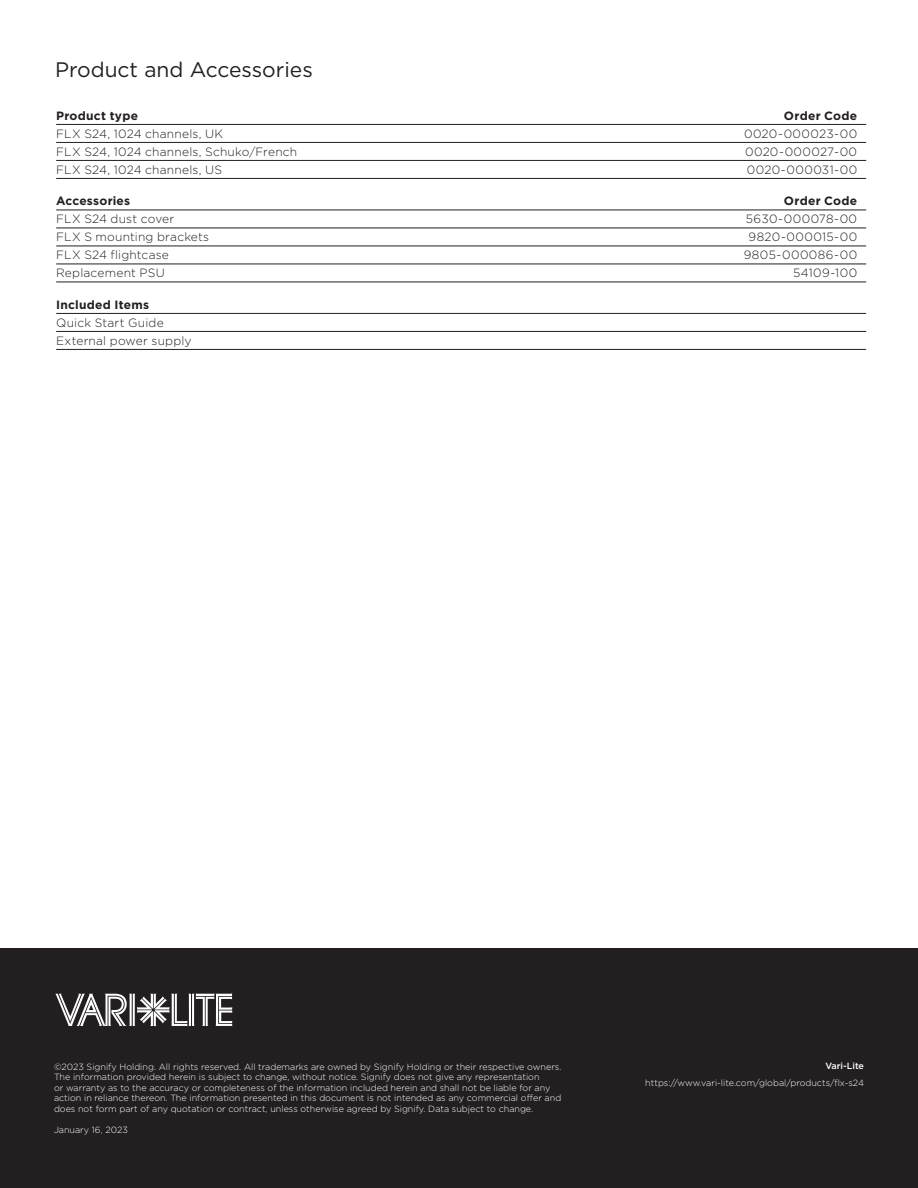
<style>
.page{position:relative;width:918px;height:1188px;background:#fff}
.page>*{position:absolute;margin:0;border:0;box-sizing:border-box;transform-origin:0 0}
.t1{font:21px "Gotham";color:#231f20}
.Order_Code_Text_rule{font:300 12px "Gotham";letter-spacing:.02em;color:#231f20}
.Order_Code_Text_rule-2{font:700 12px "Gotham";letter-spacing:.02em;color:#231f20}
.t2{font:300 9px/10.5px "Gotham";color:#fff}
.t3{font:500 9px "Gotham";color:#fff}
</style>
<div class="page">
<div style="left:0;top:948px;width:918px;height:240px;background:#231f20"></div>
<svg style="left:55px;top:993px;width:177px;height:33px"></svg>
<hr style="left:56px;top:124px;width:810px;height:1px;background:#231f20">
<hr style="left:56px;top:142px;width:810px;height:1px;background:#231f20">
<hr style="left:56px;top:160px;width:810px;height:1px;background:#231f20">
<hr style="left:56px;top:178px;width:810px;height:1px;background:#231f20">
<hr style="left:56px;top:210px;width:810px;height:1px;background:#231f20">
<hr style="left:56px;top:228px;width:810px;height:1px;background:#231f20">
<hr style="left:56px;top:246px;width:810px;height:1px;background:#231f20">
<hr style="left:56px;top:264px;width:810px;height:1px;background:#231f20">
<hr style="left:56px;top:282px;width:810px;height:1px;background:#231f20">
<hr style="left:56px;top:313px;width:810px;height:1px;background:#231f20">
<hr style="left:56px;top:331px;width:810px;height:1px;background:#231f20">
<hr style="left:56px;top:349px;width:810px;height:1px;background:#231f20">
<p class="t1" style="left:55px;top:56px;width:259px">Product and Accessories</p>
<p class="Order_Code_Text_rule-2" style="left:56px;top:108px;width:83px">Product type</p>
<p class="Order_Code_Text_rule-2" style="left:784px;top:108px;width:75px">Order Code</p>
<p class="Order_Code_Text_rule" style="left:56px;top:126px;width:169px">FLX S24, 1024 channels, UK</p>
<p class="Order_Code_Text_rule" style="left:744px;top:126px;width:115px">0020-000023-00</p>
<p class="Order_Code_Text_rule" style="left:56px;top:144px;width:243px">FLX S24, 1024 channels, Schuko/French</p>
<p class="Order_Code_Text_rule" style="left:745px;top:144px;width:114px">0020-000027-00</p>
<p class="Order_Code_Text_rule" style="left:56px;top:162px;width:167px">FLX S24, 1024 channels, US</p>
<p class="Order_Code_Text_rule" style="left:747px;top:162px;width:112px">0020-000031-00</p>
<p class="Order_Code_Text_rule-2" style="left:56px;top:193px;width:75px">Accessories</p>
<p class="Order_Code_Text_rule-2" style="left:784px;top:193px;width:75px">Order Code</p>
<p class="Order_Code_Text_rule" style="left:56px;top:211px;width:120px">FLX S24 dust cover</p>
<p class="Order_Code_Text_rule" style="left:746px;top:211px;width:113px">5630-000078-00</p>
<p class="Order_Code_Text_rule" style="left:56px;top:229px;width:154px">FLX S mounting brackets</p>
<p class="Order_Code_Text_rule" style="left:749px;top:229px;width:110px">9820-000015-00</p>
<p class="Order_Code_Text_rule" style="left:56px;top:247px;width:114px">FLX S24 flightcase</p>
<p class="Order_Code_Text_rule" style="left:744px;top:247px;width:115px">9805-000086-00</p>
<p class="Order_Code_Text_rule" style="left:56px;top:265px;width:110px">Replacement PSU</p>
<p class="Order_Code_Text_rule" style="left:793px;top:265px;width:66px">54109-100</p>
<p class="Order_Code_Text_rule-2" style="left:56px;top:297px;width:95px">Included Items</p>
<p class="Order_Code_Text_rule" style="left:56px;top:315px;width:109px">Quick Start Guide</p>
<p class="Order_Code_Text_rule" style="left:56px;top:333px;width:137px">External power supply</p>
<p class="t2" style="left:54px;top:1061px;width:509px">©2023 Signify Holding. All rights reserved. All trademarks are owned by Signify Holding or their respective owners.<br>The information provided herein is subject to change, without notice. Signify does not give any representation<br>or warranty as to the accuracy or completeness of the information included herein and shall not be liable for any action in reliance thereon. The information presented in this document is not intended as any commercial offer and does not form part of any quotation or contract, unless otherwise agreed by Signify. Data subject to change.</p>
<p class="t2" style="left:54px;top:1124px;width:75px">January 16, 2023</p>
<p class="t3" style="left:825px;top:1060px;width:40px">Vari-Lite</p>
<p class="t2" style="left:645px;top:1078px;width:220px">https://www.vari-lite.com/global/products/flx-s24</p>
</div>
